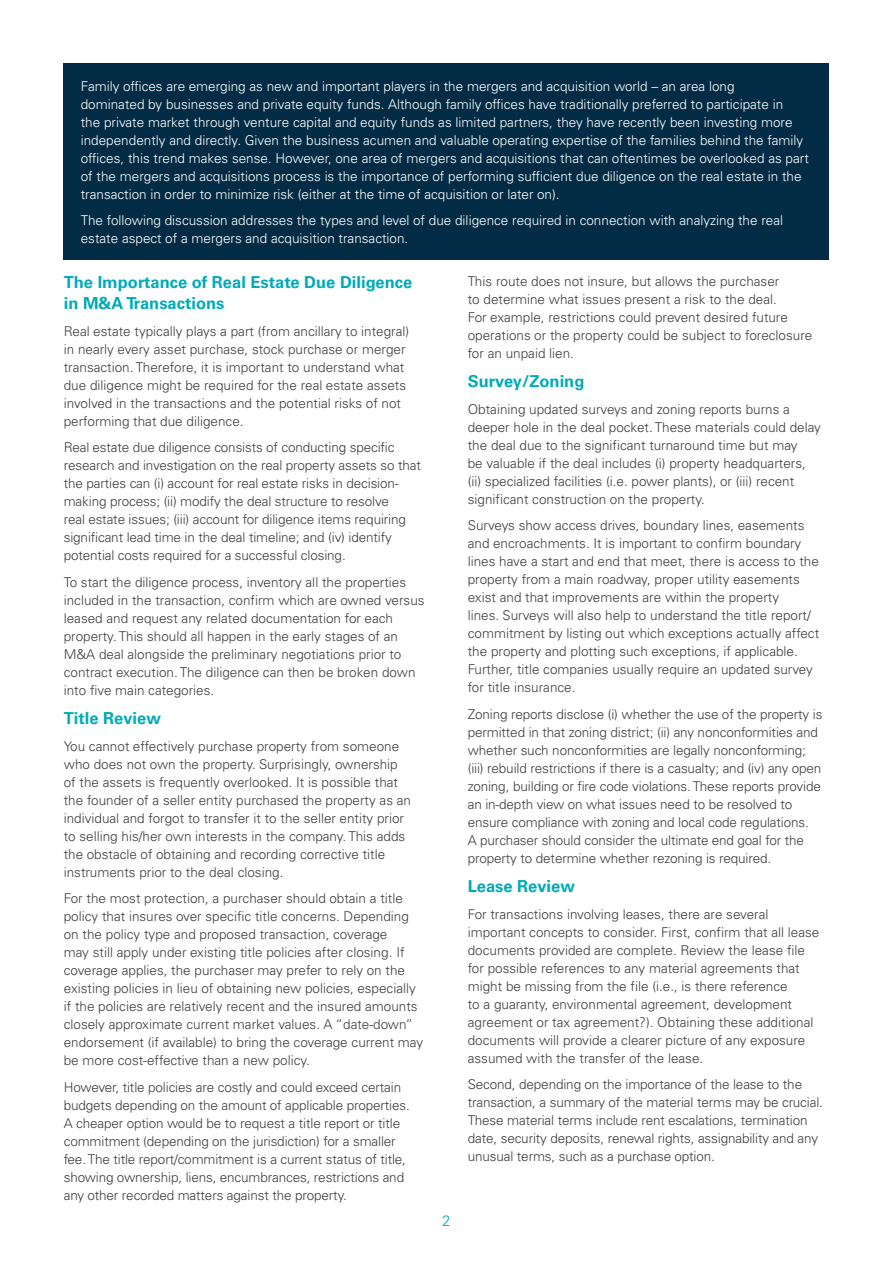
<style>
.page{position:relative;width:893px;height:1263px;background:#fff}
.page>*{position:absolute;margin:0;border:0;box-sizing:border-box;transform-origin:0 0}
.t1{font:700 16.5px/21px "Univers LTCYR 65";color:#00aab8}
.t2{font:300 15px "Univers LTCYR 45";color:#00aab8}
.List_Paragraph{font:300 13.5px/18px "Univers LTCYR 45";color:#3e3e3f}
.Body{font:300 13.5px/18px "Univers LTCYR 45";color:#fff}
</style>
<div class="page">
<div style="left:64px;top:64px;width:765px;height:196px;background:#022c45"></div>
<p class="Body" style="left:81px;top:76px;width:729px">Family offices are emerging as new and important players in the mergers and acquisition world – an area long<br>dominated by businesses and private equity funds. Although family offices have traditionally preferred to participate in<br>the private market through venture capital and equity funds as limited partners, they have recently been investing more independently and directly. Given the business acumen and valuable operating expertise of the families behind the family offices, this trend makes sense. However, one area of mergers and acquisitions that can oftentimes be overlooked as part of the mergers and acquisitions process is the importance of performing sufficient due diligence on the real estate in the transaction in order to minimize risk (either at the time of acquisition or later on).</p>
<p class="Body" style="left:81px;top:211px;width:704px">The following discussion addresses the types and level of due diligence required in connection with analyzing the real estate aspect of a mergers and acquisition transaction.</p>
<p class="t1" style="left:64px;top:271px;width:350px">The Importance of Real Estate Due Diligence in M&amp;A Transactions</p>
<p class="List_Paragraph" style="left:64px;top:321px;width:347px">Real estate typically plays a part (from ancillary to integral) in nearly every asset purchase, stock purchase or merger transaction. Therefore, it is important to understand what due diligence might be required for the real estate assets involved in the transactions and the potential risks of not performing that due diligence.</p>
<p class="List_Paragraph" style="left:64px;top:438px;width:359px">Real estate due diligence consists of conducting specific research and investigation on the real property assets so that the parties can (i) account for real estate risks in decision&shy;making process; (ii) modify the deal structure to resolve<br>real estate issues; (iii) account for diligence items requiring significant lead time in the deal timeline; and (iv) identify potential costs required for a successful closing.</p>
<p class="List_Paragraph" style="left:64px;top:572px;width:362px">To start the diligence process, inventory all the properties included in the transaction, confirm which are owned versus leased and request any related documentation for each property. This should all happen in the early stages of an M&amp;A deal alongside the preliminary negotiations prior to contract execution. The diligence can then be broken down into five main categories.</p>
<p class="t1" style="left:64px;top:707px;width:99px">Title Review</p>
<p class="List_Paragraph" style="left:64px;top:736px;width:349px">You cannot effectively purchase property from someone who does not own the property. Surprisingly, ownership of the assets is frequently overlooked. It is possible that the founder of a seller entity purchased the property as an individual and forgot to transfer it to the seller entity prior to selling his/her own interests in the company. This adds the obstacle of obtaining and recording corrective title instruments prior to the deal closing.</p>
<p class="List_Paragraph" style="left:64px;top:889px;width:361px">For the most protection, a purchaser should obtain a title policy that insures over specific title concerns. Depending on the policy type and proposed transaction, coverage<br>may still apply under existing title policies after closing. If coverage applies, the purchaser may prefer to rely on the existing policies in lieu of obtaining new policies, especially if the policies are relatively recent and the insured amounts closely approximate current market values. A “date-down” endorsement (if available) to bring the coverage current may be more cost-effective than a new policy.</p>
<p class="List_Paragraph" style="left:64px;top:1077px;width:348px">However, title policies are costly and could exceed certain budgets depending on the amount of applicable properties.<br>A cheaper option would be to request a title report or title commitment (depending on the jurisdiction) for a smaller fee. The title report/commitment is a current status of title, showing ownership, liens, encumbrances, restrictions and any other recorded matters against the property.</p>
<p class="List_Paragraph" style="left:468px;top:272px;width:346px">This route does not insure, but allows the purchaser<br>to determine what issues present a risk to the deal.<br>For example, restrictions could prevent desired future operations or the property could be subject to foreclosure for an unpaid lien.</p>
<p class="t1" style="left:468px;top:370px;width:118px">Survey/Zoning</p>
<p class="List_Paragraph" style="left:468px;top:400px;width:355px">Obtaining updated surveys and zoning reports burns a deeper hole in the deal pocket. These materials could delay the deal due to the significant turnaround time but may<br>be valuable if the deal includes (i) property headquarters, (ii) specialized facilities (i.e. power plants), or (iii) recent significant construction on the property.</p>
<p class="List_Paragraph" style="left:468px;top:516px;width:353px">Surveys show access drives, boundary lines, easements and encroachments. It is important to confirm boundary lines have a start and end that meet, there is access to the property from a main roadway, proper utility easements exist and that improvements are within the property<br>lines. Surveys will also help to understand the title report/ commitment by listing out which exceptions actually affect the property and plotting such exceptions, if applicable.<br>Further, title companies usually require an updated survey for title insurance.</p>
<p class="List_Paragraph" style="left:468px;top:705px;width:356px">Zoning reports disclose (i) whether the use of the property is permitted in that zoning district; (ii) any nonconformities and whether such nonconformities are legally nonconforming; (iii) rebuild restrictions if there is a casualty; and (iv) any open zoning, building or fire code violations. These reports provide an in-depth view on what issues need to be resolved to ensure compliance with zoning and local code regulations.<br>A purchaser should consider the ultimate end goal for the property to determine whether rezoning is required.</p>
<p class="t1" style="left:468px;top:875px;width:109px">Lease Review</p>
<p class="List_Paragraph" style="left:468px;top:905px;width:353px">For transactions involving leases, there are several important concepts to consider. First, confirm that all lease documents provided are complete. Review the lease file for possible references to any material agreements that might be missing from the file (i.e., is there reference<br>to a guaranty, environmental agreement, development agreement or tax agreement?). Obtaining these additional documents will provide a clearer picture of any exposure assumed with the transfer of the lease.</p>
<p class="List_Paragraph" style="left:468px;top:1075px;width:357px">Second, depending on the importance of the lease to the transaction, a summary of the material terms may be crucial.<br>These material terms include rent escalations, termination date, security deposits, renewal rights, assignability and any unusual terms, such as a purchase option.</p>
<p class="t2" style="left:442px;top:1211px;width:10px">2</p>
</div>
